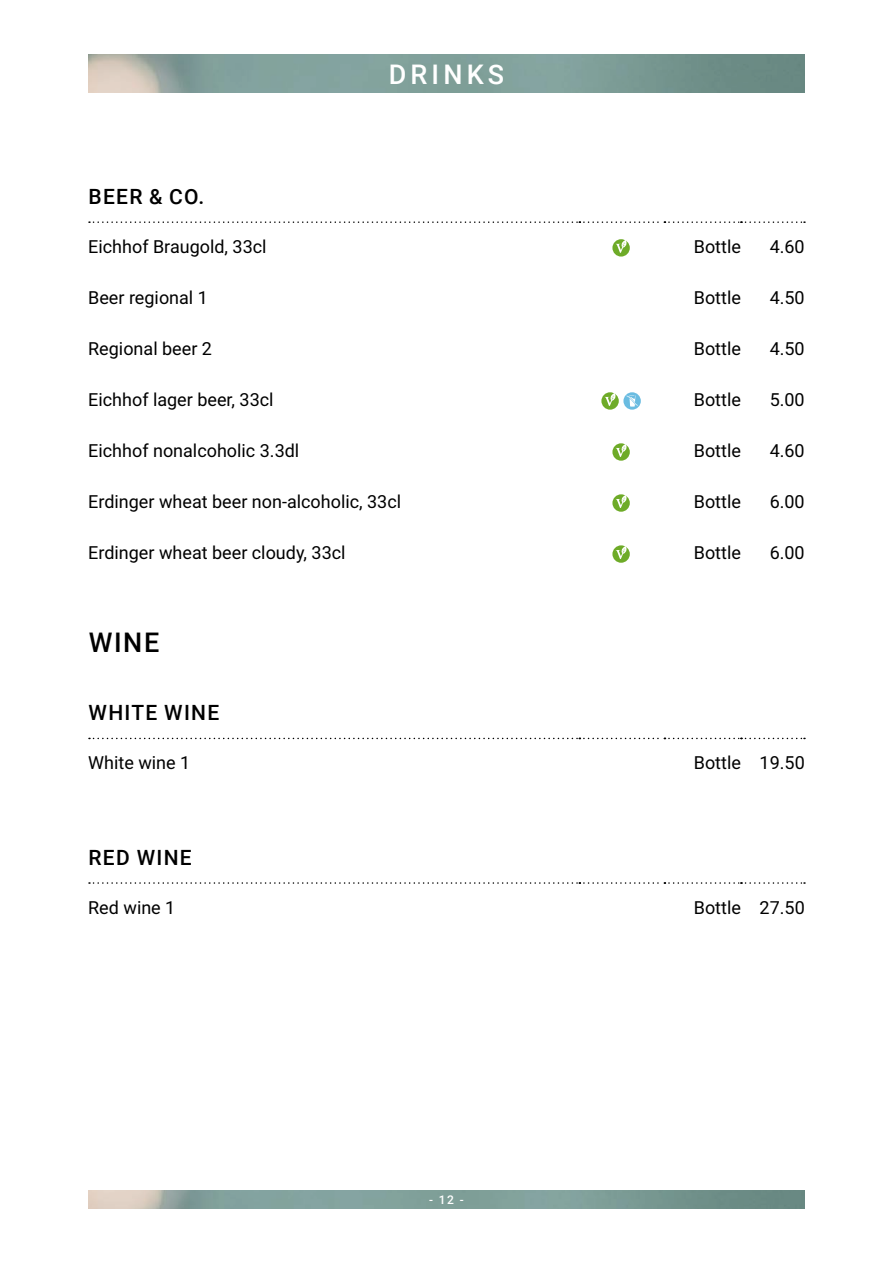
<style>
.page{position:relative;width:893px;height:1263px;background:#fff}
.page>*{position:absolute;margin:0;border:0;box-sizing:border-box;transform-origin:0 0}
.t1{font:500 27px "Roboto";letter-spacing:.155em;color:#fff}
.t2{font:500 27px "Roboto";color:#000}
.t3{font:500 21px "Roboto";letter-spacing:.06em;color:#000}
.t4{font:18px "Roboto";color:#000}
.t5{font:500 12px "Roboto";color:#fff}
</style>
<div class="page">
<img style="left:88px;top:1190px;width:717px;height:18px">
<img style="left:88px;top:55px;width:717px;height:38px">
<svg style="left:89px;top:221px;width:716px;height:2px"></svg>
<svg style="left:612px;top:239px;width:18px;height:18px"></svg>
<svg style="left:616px;top:240px;width:11px;height:13px"></svg>
<svg style="left:601px;top:392px;width:18px;height:18px"></svg>
<svg style="left:605px;top:393px;width:11px;height:13px"></svg>
<svg style="left:623px;top:392px;width:18px;height:18px"></svg>
<svg style="left:626px;top:395px;width:12px;height:12px"></svg>
<svg style="left:612px;top:443px;width:18px;height:18px"></svg>
<svg style="left:616px;top:444px;width:11px;height:13px"></svg>
<svg style="left:612px;top:494px;width:18px;height:18px"></svg>
<svg style="left:616px;top:495px;width:11px;height:13px"></svg>
<svg style="left:612px;top:545px;width:18px;height:18px"></svg>
<svg style="left:616px;top:546px;width:11px;height:13px"></svg>
<svg style="left:89px;top:738px;width:716px;height:1px"></svg>
<svg style="left:89px;top:882px;width:716px;height:2px"></svg>
<h1 class="t1" style="left:389px;top:55px;width:117px">DRINKS</h1>
<p class="t3" style="left:89px;top:182px;width:117px">BEER &amp; CO.</p>
<p class="t4" style="left:88px;top:234px;width:180px">Eichhof Braugold, 33cl</p>
<p class="t4" style="left:694px;top:234px;width:49px">Bottle</p>
<p class="t4" style="left:770px;top:234px;width:37px">4.60</p>
<p class="t4" style="left:88px;top:285px;width:121px">Beer regional 1</p>
<p class="t4" style="left:694px;top:285px;width:49px">Bottle</p>
<p class="t4" style="left:770px;top:285px;width:37px">4.50</p>
<p class="t4" style="left:88px;top:336px;width:125px">Regional beer 2</p>
<p class="t4" style="left:694px;top:336px;width:49px">Bottle</p>
<p class="t4" style="left:770px;top:336px;width:37px">4.50</p>
<p class="t4" style="left:88px;top:387px;width:187px">Eichhof lager beer, 33cl</p>
<p class="t4" style="left:694px;top:387px;width:49px">Bottle</p>
<p class="t4" style="left:770px;top:387px;width:37px">5.00</p>
<p class="t4" style="left:88px;top:438px;width:213px">Eichhof nonalcoholic 3.3dl</p>
<p class="t4" style="left:694px;top:438px;width:49px">Bottle</p>
<p class="t4" style="left:770px;top:438px;width:37px">4.60</p>
<p class="t4" style="left:88px;top:489px;width:314px">Erdinger wheat beer non-alcoholic, 33cl</p>
<p class="t4" style="left:694px;top:489px;width:49px">Bottle</p>
<p class="t4" style="left:770px;top:489px;width:37px">6.00</p>
<p class="t4" style="left:88px;top:540px;width:259px">Erdinger wheat beer cloudy, 33cl</p>
<p class="t4" style="left:694px;top:540px;width:49px">Bottle</p>
<p class="t4" style="left:770px;top:540px;width:37px">6.00</p>
<h1 class="t2" style="left:89px;top:624px;width:72px">WINE</h1>
<p class="t3" style="left:89px;top:698px;width:132px">WHITE WINE</p>
<p class="t4" style="left:88px;top:750px;width:104px">White wine 1</p>
<p class="t4" style="left:694px;top:750px;width:112px">Bottle 19.50</p>
<p class="t3" style="left:89px;top:843px;width:105px">RED WINE</p>
<p class="t4" style="left:88px;top:894px;width:89px">Red wine 1</p>
<p class="t4" style="left:694px;top:894px;width:112px">Bottle 27.50</p>
<p class="t5" style="left:429px;top:1191px;width:36px">- 12 -</p>
</div>
